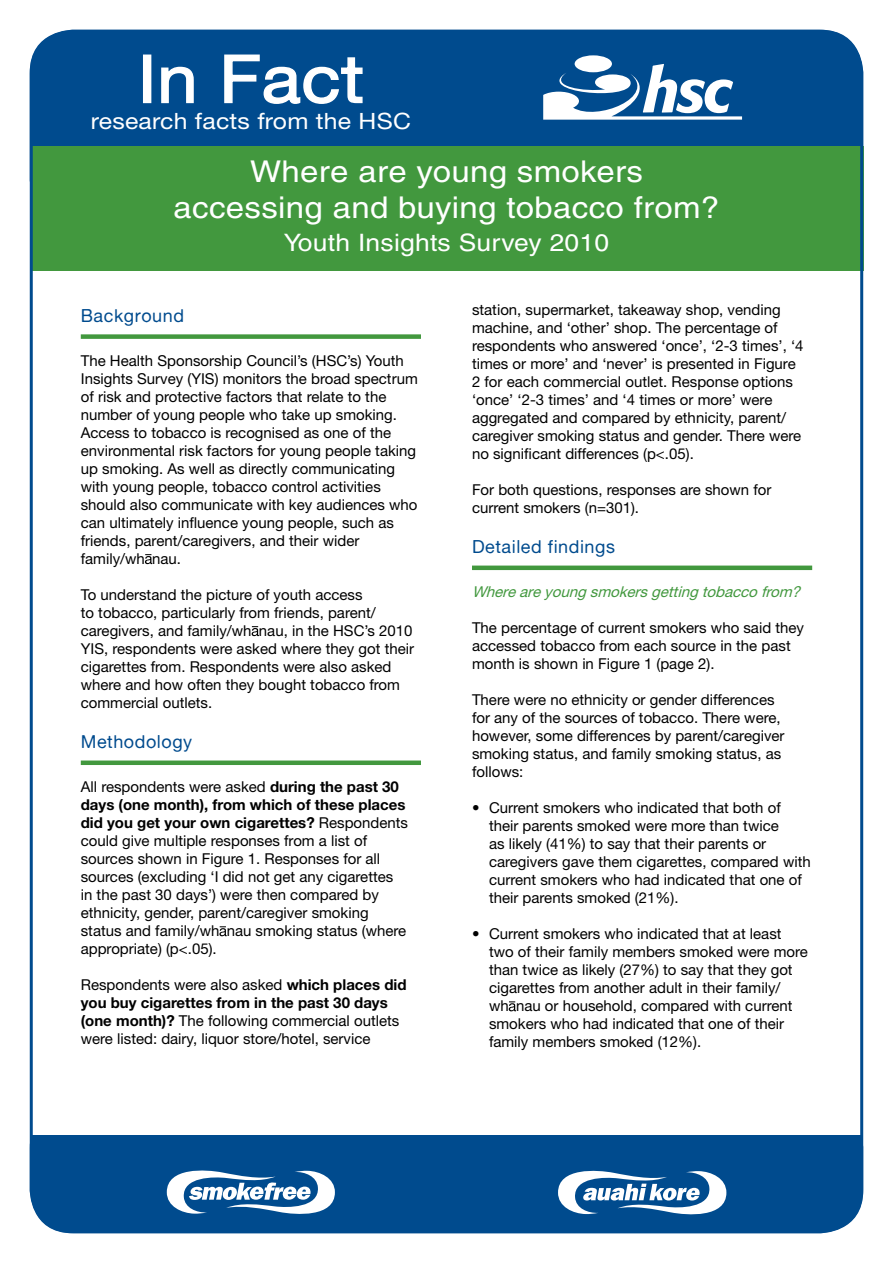
<style>
.page{position:relative;width:893px;height:1263px;background:#fff}
.page>*{position:absolute;margin:0;border:0;box-sizing:border-box;transform-origin:0 0}
.t1{font:66px "Helvetica Neue LT Std";letter-spacing:.01em;color:#fff;scale:1.1 1}
.t2{font:30px/36px "Helvetica";letter-spacing:.01em;color:#fff;text-align:center;scale:1.1 1}
.t3{font:24px "Helvetica";letter-spacing:.01em;color:#fff;scale:1.1 1}
.t4{font:22.5px "Helvetica Neue LT Std";letter-spacing:.01em;color:#fff;scale:1.1 1}
.FShead2{font:18px "Alte Haas Grotesk";letter-spacing:.03em;color:#004b8e}
.FSbody{font:15px/18px "Helvetica Neue LT Std";color:#000}
.FSsub{font:italic 15px "Helvetica Neue LT Std";color:#42983e}
.s1{font-weight:700}
</style>
<div class="page">
<div style="left:30px;top:30px;width:833px;height:192px;background:#004b8e;border-radius:43px"></div>
<div style="left:30px;top:1106px;width:833px;height:127px;background:#004b8e;border-radius:43px"></div>
<div style="left:30px;top:1094px;width:833px;height:41px;background:#fff"></div>
<div style="left:143px;top:55px;width:8px;height:48px;border:2px solid #fff"></div>
<svg style="left:161px;top:66px;width:33px;height:38px"></svg>
<svg style="left:224px;top:54px;width:139px;height:50px"></svg>
<div style="left:30px;top:147px;width:833px;height:124px;background:#42983e"></div>
<svg style="left:558px;top:1170px;width:168px;height:44px"></svg>
<svg style="left:167px;top:1170px;width:168px;height:44px"></svg>
<svg style="left:543px;top:55px;width:199px;height:65px"></svg>
<div style="left:472px;top:565px;width:340px;height:5px;background:#42983e"></div>
<svg style="left:509px;top:1001px;width:7px;height:10px"></svg>
<div style="left:81px;top:334px;width:340px;height:5px;background:#42983e"></div>
<div style="left:81px;top:760px;width:340px;height:5px;background:#42983e"></div>
<svg style="left:145px;top:554px;width:7px;height:10px"></svg>
<svg style="left:252px;top:626px;width:7px;height:10px"></svg>
<svg style="left:219px;top:926px;width:8px;height:10px"></svg>
<p class="t1" style="left:138px;top:40px;width:207px">In Fact</p>
<p class="t4" style="left:91px;top:108px;width:292px">research facts from the HSC</p>
<p class="t2" style="left:174px;top:153px;width:498px">Where are young smokers accessing and buying tobacco from?</p>
<p class="t3" style="left:284px;top:229px;width:297px">Youth Insights Survey 2010</p>
<p class="FShead2" style="left:81px;top:304px;width:105px">Background</p>
<p class="FSbody" style="left:81px;top:352px;width:339px">The Health Sponsorship Council’s (HSC’s) Youth Insights Survey (YIS) monitors the broad spectrum of risk and protective factors that relate to the number of young people who take up smoking.<br>Access to tobacco is recognised as one of the environmental risk factors for young people taking up smoking. As well as directly communicating with young people, tobacco control activities should also communicate with key audiences who can ultimately influence young people, such as friends, parent/caregivers, and their wider family/wh nau.</p>
<p class="FSbody" style="left:81px;top:586px;width:335px">To understand the picture of youth access<br>to tobacco, particularly from friends, parent/ caregivers, and family/wh nau, in the HSC’s 2010<br>YIS, respondents were asked where they got their cigarettes from. Respondents were also asked where and how often they bought tobacco from commercial outlets.</p>
<p class="FShead2" style="left:81px;top:731px;width:113px">Methodology</p>
<p class="FSbody" style="left:81px;top:778px;width:329px">All respondents were asked <span class="s1">during the past 30 days (one month), from which of these places did you get your own cigarettes?</span> Respondents could give multiple responses from a list of sources shown in Figure 1. Responses for all sources (excluding ‘I did not get any cigarettes in the past 30 days’) were then compared by ethnicity, gender, parent/caregiver smoking status and family/wh nau smoking status (where appropriate) (p&lt;.05).</p>
<p class="FSbody" style="left:81px;top:976px;width:327px">Respondents were also asked <span class="s1">which places did you buy cigarettes from in the past 30 days (one month)?</span> The following commercial outlets were listed: dairy, liquor store/hotel, service</p>
<p class="FSbody" style="left:472px;top:301px;width:333px">station, supermarket, takeaway shop, vending machine, and ‘other’ shop. The percentage of respondents who answered ‘once’, ‘2-3 times’, ‘4 times or more’ and ‘never’ is presented in Figure 2 for each commercial outlet. Response options ‘once’ ‘2-3 times’ and ‘4 times or more’ were aggregated and compared by ethnicity, parent/ caregiver smoking status and gender. There were no significant differences (p&lt;.05).</p>
<p class="FSbody" style="left:472px;top:481px;width:301px">For both questions, responses are shown for current smokers (n=301).</p>
<p class="FShead2" style="left:472px;top:536px;width:144px">Detailed findings</p>
<p class="FSsub" style="left:472px;top:583px;width:334px">Whereareyoungsmokersgettingtobaccofrom?</p>
<p class="FSbody" style="left:472px;top:619px;width:334px">The percentage of current smokers who said they accessed tobacco from each source in the past month is shown in Figure 1 (page 2).</p>
<p class="FSbody" style="left:472px;top:691px;width:314px">There were no ethnicity or gender differences for any of the sources of tobacco. There were, however, some differences by parent/caregiver smoking status, and family smoking status, as follows:</p>
<p class="FSbody" style="left:489px;top:799px;width:323px;text-indent:-17px">• Current smokers who indicated that both of their parents smoked were more than twice<br>as likely (41%) to say that their parents or caregivers gave them cigarettes, compared with current smokers who had indicated that one of their parents smoked (21%).</p>
<p class="FSbody" style="left:489px;top:925px;width:320px;text-indent:-17px">• Current smokers who indicated that at least two of their family members smoked were more than twice as likely (27%) to say that they got cigarettes from another adult in their family/<br>wh nau or household, compared with current smokers who had indicated that one of their family members smoked (12%).</p>
</div>
